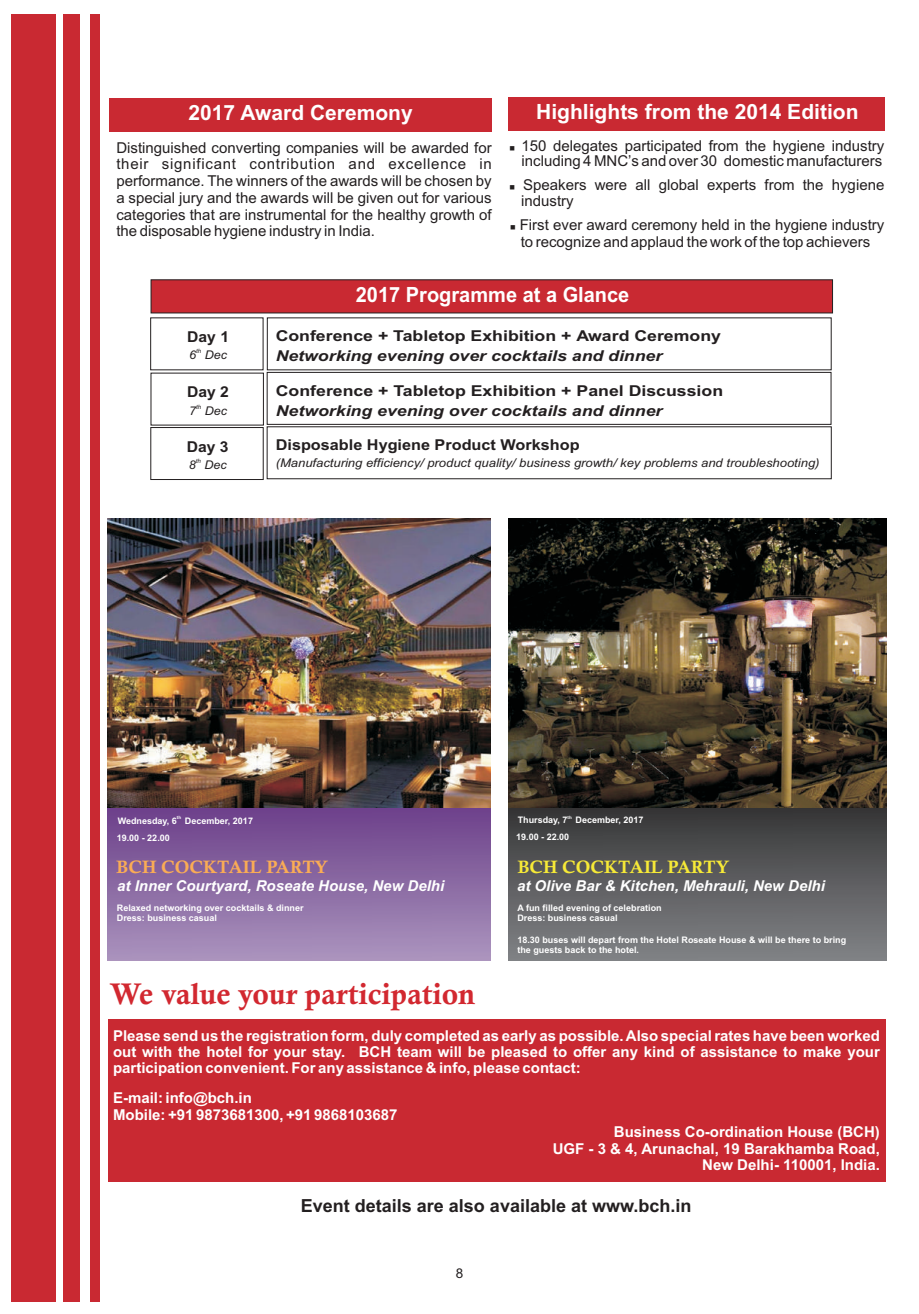
<style>
.page{position:relative;width:919px;height:1314px;background:#fff}
.page>*{position:absolute;margin:0;border:0;box-sizing:border-box;transform-origin:0 0}
.t1{font:700 30px "Calisto";color:#d22830}
.t2{font:700 21px "Arial";color:#fff}
.t3{font:700 21px "Arial";color:#fff;scale:.95 1}
.t4{font:700 18px "Arial";color:#231f20}
.t5{font:700 18px "Calisto";color:#faac55}
.t6{font:700 18px "Calisto";color:#f7ea37}
.t7{font:15px/16.8px "Arial";color:#231f20}
.t8{font:700 15px/16.8px "Arial";color:#fff;text-align:justify}
.t9{font:700 15px "Arial";color:#231f20;scale:1.18 1}
.t10{font:italic 700 15px "Arial";color:#231f20;scale:1.18 1}
.t11{font:italic 700 15px "Arial";color:#fff}
.t12{font:700 15px "Arial";color:#231f20;scale:1.08 1}
.t13{font:700 15px "Arial";color:#231f20;scale:1.04 1}
.t14{font:13.5px "Arial";color:#231f20}
.t15{font:italic 12px "Arial";color:#231f20;scale:1.08 1}
.t16{font:italic 12px "Arial";color:#231f20;scale:1.04 1}
.t17{font:700 9px/10.1px "Arial";color:#fff}
.t18{font:7.5px "Wingdings";color:#231f20}
.t19{font:italic 6px "Arial";color:#231f20;scale:1.04 1}
.t20{font:700 4.5px "Arial";color:#fff}
</style>
<div class="page">
<div style="left:108px;top:1020px;width:777px;height:162px;background:#c92932"></div>
<div style="left:11px;top:14px;width:45px;height:1288px;background:#c92932"></div>
<div style="left:63px;top:14px;width:17px;height:1288px;background:#c92932"></div>
<div style="left:90px;top:14px;width:9px;height:1288px;background:#c92932"></div>
<div style="left:508px;top:97px;width:377px;height:34px;background:#c92932"></div>
<div style="left:109px;top:98px;width:382px;height:33px;background:#c92932"></div>
<div style="left:151px;top:280px;width:681px;height:33px;background:#c92932"></div>
<div style="left:151px;top:427px;width:112px;height:53px;border:1px solid #231f20"></div>
<div style="left:267px;top:372px;width:564px;height:53px;border:1px solid #231f20"></div>
<div style="left:267px;top:427px;width:564px;height:52px;border:1px solid #231f20"></div>
<img style="left:108px;top:808px;width:382px;height:153px">
<img style="left:108px;top:519px;width:382px;height:289px">
<img style="left:509px;top:807px;width:377px;height:153px">
<img style="left:509px;top:519px;width:377px;height:288px">
<h2 class="t2" style="left:188px;top:105px;width:226px">2017 Award Ceremony</h2>
<p class="t7" style="left:116px;top:140px;width:377px;text-align:justify">Distinguished converting companies will be awarded for their significant contribution and excellence in performance. The winners of the awards will be chosen by a special jury and the awards will be given out for various categories that are instrumental for the healthy growth of the disposable hygiene industry in India.</p>
<h2 class="t2" style="left:536px;top:104px;width:324px">Highlights from the 2014 Edition</h2>
<p class="t7" style="left:521px;top:139px;width:364px;line-height:15.3px">150 delegates participated from the hygiene industry including 4 MNC’s and over 30 domestic manufacturers</p>
<p class="t18" style="left:509px;top:145px;width:35px">■</p>
<p class="t7" style="left:521px;top:177px;width:364px;text-indent:-12px">■Speakers were all global experts from the hygiene industry</p>
<p class="t18" style="left:510px;top:224px;width:35px">■</p>
<p class="t7" style="left:519px;top:217px;width:366px">First ever award ceremony held in the hygiene industry to recognize and applaud the work of the top achievers</p>
<p class="t13" style="left:187px;top:331px;width:42px">Day 1</p>
<p class="t19" style="left:196px;top:349px;width:7px">th</p>
<p class="t16" style="left:189px;top:351px;width:38px">6 Dec</p>
<p class="t13" style="left:187px;top:386px;width:42px">Day 2</p>
<p class="t16" style="left:189px;top:406px;width:8px">7</p>
<p class="t19" style="left:196px;top:404px;width:7px">th</p>
<p class="t16" style="left:205px;top:406px;width:23px">Dec</p>
<p class="t13" style="left:187px;top:441px;width:42px">Day 3</p>
<p class="t16" style="left:189px;top:460px;width:8px">8</p>
<p class="t19" style="left:196px;top:459px;width:7px">th</p>
<p class="t16" style="left:204px;top:460px;width:23px">Dec</p>
<h2 class="t3" style="left:356px;top:287px;width:289px">2017 Programme at a Glance</h2>
<p class="t9" style="left:276px;top:330px;width:379px">Conference + Tabletop Exhibition + Award Ceremony</p>
<p class="t10" style="left:276px;top:350px;width:329px">Networking evening over cocktails and dinner</p>
<p class="t9" style="left:276px;top:385px;width:380px">Conference + Tabletop Exhibition + Panel Discussion</p>
<p class="t10" style="left:276px;top:405px;width:329px">Networking evening over cocktails and dinner</p>
<p class="t12" style="left:276px;top:439px;width:283px">Disposable Hygiene Product Workshop</p>
<p class="t15" style="left:276px;top:458px;width:505px">(Manufacturing efficiency/ product quality/ business growth/ key problems and troubleshooting)</p>
<p class="t20" style="left:177px;top:816px;width:6px">th</p>
<p class="t17" style="left:118px;top:816px;width:137px">Wednesday, 6 December, 2017</p>
<p class="t5" style="left:116px;top:860px;width:213px">BCH COCKTAIL PARTY</p>
<p class="t11" style="left:117px;top:880px;width:328px">at Inner Courtyard, Roseate House, New Delhi</p>
<p class="t17" style="left:117px;top:904px;width:188px">Relaxed networking over cocktails &amp; dinner<br>Dress: business casual</p>
<p class="t17" style="left:117px;top:833px;width:55px">19.00 - 22.00</p>
<p class="t20" style="left:567px;top:816px;width:6px">th</p>
<p class="t17" style="left:517px;top:816px;width:127px">Thursday, 7 December, 2017</p>
<p class="t6" style="left:517px;top:860px;width:213px">BCH COCKTAIL PARTY</p>
<p class="t11" style="left:517px;top:880px;width:309px">at Olive Bar &amp; Kitchen, Mehrauli, New Delhi</p>
<p class="t17" style="left:517px;top:904px;width:146px">A fun filled evening of celebration<br>Dress: business casual</p>
<p class="t17" style="left:517px;top:936px;width:330px">18.30 buses will depart from the Hotel Roseate House &amp; will be there to bring the guests back to the hotel.</p>
<p class="t17" style="left:516px;top:833px;width:55px">19.00 - 22.00</p>
<h1 class="t1" style="left:110px;top:983px;width:367px">We value your participation</h1>
<p class="t8" style="left:113px;top:1030px;width:768px;line-height:15.9px">Please send us the registration form, duly completed as early as possible. Also special rates have been worked out with the hotel for your stay. BCH team will be pleased to offer any kind of assistance to make your participation convenient. For any assistance &amp; info, please contact:</p>
<p class="t8" style="left:113px;top:1091px;width:286px">E-mail: info@bch.in<br>Mobile: +91 9873681300, +91 9868103687</p>
<p class="t8" style="left:552px;top:1125px;width:329px;text-align:right">Business Co-ordination House (BCH)<br>UGF - 3 &amp; 4, Arunachal, 19 Barakhamba Road,<br>New Delhi- 110001, India.</p>
<p class="t4" style="left:301px;top:1199px;width:392px">Event details are also available at www.bch.in</p>
<p class="t14" style="left:456px;top:1268px;width:9px">8</p>
</div>
